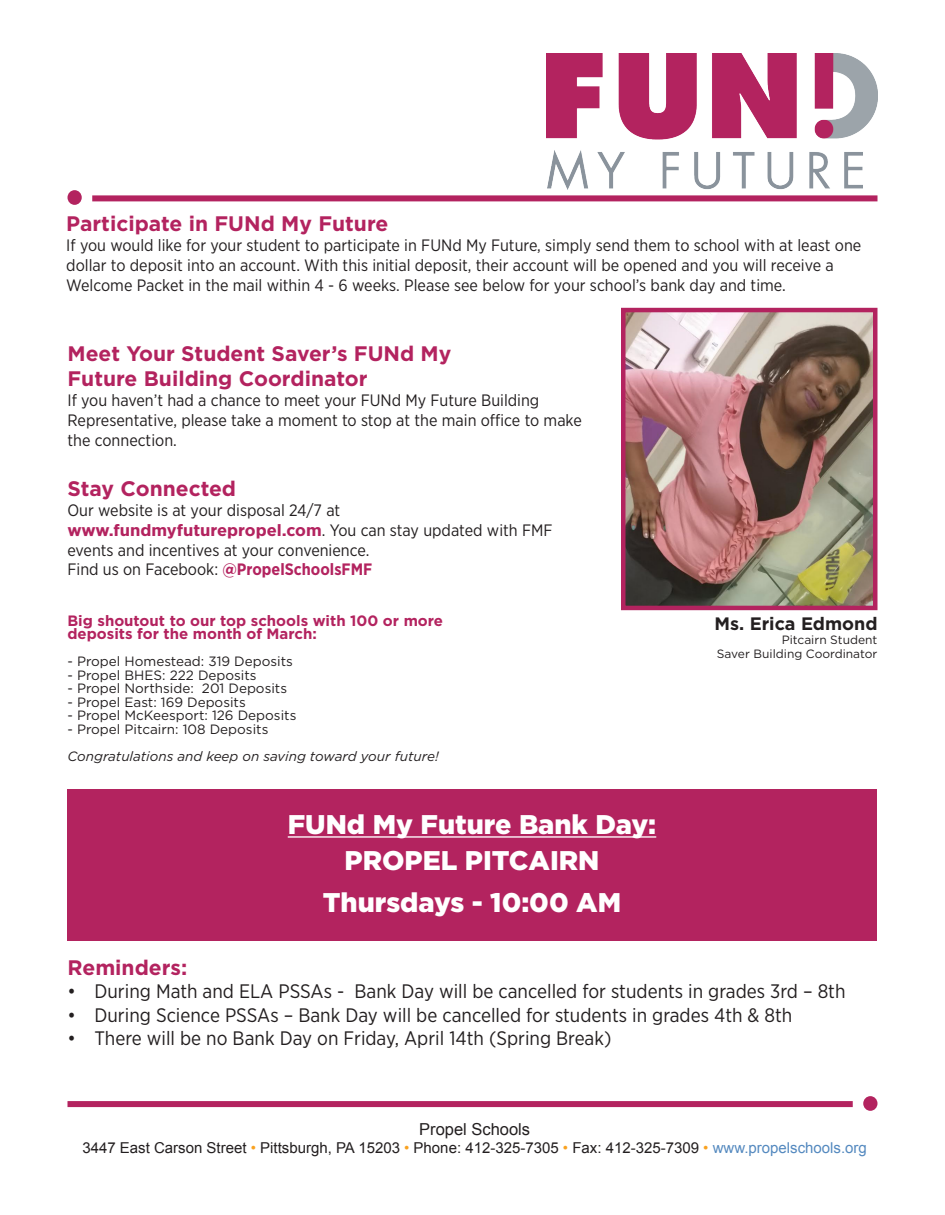
<style>
.page{position:relative;width:945px;height:1215px;background:#fff}
.page>*{position:absolute;margin:0;border:0;box-sizing:border-box;transform-origin:0 0}
.Body_Text{font:900 27px "Gotham";color:#fff}
.Body_Text-2{font:700 21px "Gotham";color:#b3235f}
.t1{font:19.5px "Gotham Narrow";color:#231f20}
.t2{font:700 18px "Gotham";color:#231f20}
.Body_Text-3{font:16.5px/19.8px "Gotham Narrow";color:#231f20}
.t3{font:16.5px "Arial";color:#231f20}
.t4{font:15px "Arial";color:#231f20}
.t5{font:700 15px/13.5px "Gotham";color:#b3235f}
.t6{font:13.5px "Gotham";color:#231f20}
.t7{font:italic 13.5px "Gotham";color:#231f20}
.t8{font:12px "Gotham";color:#231f20}
.s1{font-weight:700;color:#b3235f}
.s2{color:#f9a221}
.s3{color:#5489bf}
</style>
<div class="page">
<div style="left:68px;top:789px;width:810px;height:151px;background:#b3235f"></div>
<img style="left:547px;top:54px;width:331px;height:135px">
<div style="left:92px;top:195px;width:786px;height:6px;background:#b3235f"></div>
<div style="left:68px;top:190px;width:14px;height:15px;background:#b3235f;border-radius:50%"></div>
<div style="left:68px;top:1101px;width:785px;height:6px;background:#b3235f"></div>
<div style="left:863px;top:1096px;width:15px;height:15px;background:#b3235f;border-radius:50%"></div>
<hr style="left:288px;top:836px;width:368px;height:2px;background:#fff">
<img style="left:626px;top:313px;width:247px;height:292px">
<div style="left:621px;top:308px;width:257px;height:302px;border:4px solid #b3235f"></div>
<p class="Body_Text-2" style="left:66px;top:210px;width:324px">Participate in FUNd My Future</p>
<p class="Body_Text-3" style="left:66px;top:235px;width:797px">If you would like for your student to participate in FUNd My Future, simply send them to school with at least one dollar to deposit into an account. With this initial deposit, their account will be opened and you will receive a<br>Welcome Packet in the mail within 4 - 6 weeks. Please see below for your school’s bank day and time.</p>
<p class="Body_Text-2" style="left:68px;top:340px;width:385px">Meet Your Student Saver’s FUNd My</p>
<p class="Body_Text-2" style="left:68px;top:365px;width:302px">Future Building Coordinator</p>
<p class="Body_Text-3" style="left:68px;top:390px;width:516px">If you haven’t had a chance to meet your FUNd My Future Building<br>Representative, please take a moment to stop at the main office to make the connection.</p>
<p class="Body_Text-2" style="left:68px;top:475px;width:170px">Stay Connected</p>
<p class="Body_Text-3" style="left:68px;top:500px;width:274px">Our website is at your disposal 24/7 at</p>
<p class="Body_Text-3" style="left:68px;top:520px;width:487px"><span class="s1">www.fundmyfuturepropel.com</span>. You can stay updated with FMF events and incentives at your convenience.</p>
<p class="Body_Text-3" style="left:68px;top:559px;width:306px">Find us on Facebook: <span class="s1">@PropelSchoolsFMF</span></p>
<p class="t5" style="left:68px;top:614px;width:377px">Big shoutout to our top schools with 100 or more deposits for the month of March:</p>
<p class="t6" style="left:68px;top:653px;width:227px">- Propel Homestead: 319 Deposits</p>
<p class="t6" style="left:68px;top:667px;width:191px">- Propel BHES: 222 Deposits</p>
<p class="t6" style="left:68px;top:680px;width:221px">- Propel Northside: 201 Deposits</p>
<p class="t6" style="left:68px;top:694px;width:180px">- Propel East: 169 Deposits</p>
<p class="t6" style="left:68px;top:707px;width:230px">- Propel McKeesport: 126 Deposits</p>
<p class="t6" style="left:68px;top:721px;width:202px">- Propel Pitcairn: 108 Deposits</p>
<p class="t7" style="left:68px;top:748px;width:373px">Congratulations and keep on saving toward your future!</p>
<p class="Body_Text" style="left:288px;top:806px;width:370px">FUNd My Future Bank Day:</p>
<p class="Body_Text" style="left:345px;top:842px;width:256px">PROPEL PITCAIRN</p>
<p class="Body_Text" style="left:323px;top:884px;width:300px">Thursdays - 10:00 AM</p>
<p class="t2" style="left:714px;top:611px;width:165px">Ms. Erica Edmond</p>
<p class="t8" style="left:782px;top:632px;width:97px">Pitcairn Student</p>
<p class="t8" style="left:717px;top:647px;width:162px">Saver Building Coordinator</p>
<p class="Body_Text-2" style="left:68px;top:953px;width:121px">Reminders:</p>
<p class="t1" style="left:68px;top:979px;width:780px">• During Math and ELA PSSAs - Bank Day will be cancelled for students in grades 3rd – 8th</p>
<p class="t1" style="left:68px;top:1003px;width:726px">• During Science PSSAs – Bank Day will be cancelled for students in grades 4th &amp; 8th</p>
<p class="t1" style="left:68px;top:1026px;width:545px">• There will be no Bank Day on Friday, April 14th (Spring Break)</p>
<p class="t3" style="left:419px;top:1119px;width:112px">Propel Schools</p>
<p class="t4" style="left:82px;top:1138px;width:786px">3447 East Carson Street <span class="s2">•</span> Pittsburgh, PA 15203 <span class="s2">•</span> Phone: 412-325-7305 <span class="s2">•</span> Fax: 412-325-7309 <span class="s2">•</span> <span class="s3">www.propelschools.org</span></p>
</div>
